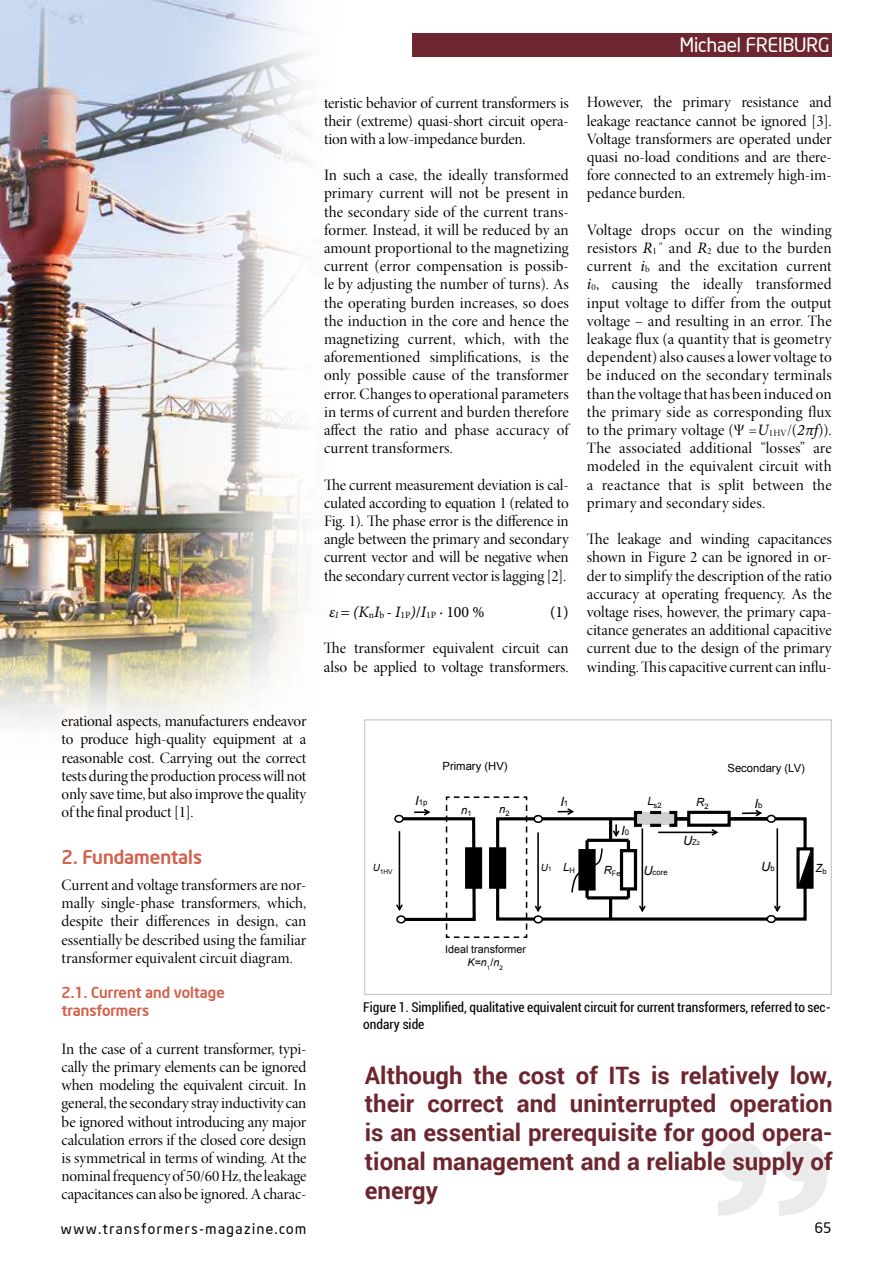
<style>
.page{position:relative;width:893px;height:1263px;background:#fff}
.page>*{position:absolute;margin:0;border:0;box-sizing:border-box;transform-origin:0 0}
.t1{font:700 24px/28.8px "Roboto";color:#6d262f;text-align:justify}
.t2{font:19.5px "Neo Sans Intel";color:#fff}
.t3{font:500 18.75px "Neo Sans Intel";color:#d25f4a}
.t4{font:15.9px/18.1px "Minion Pro Disp";letter-spacing:-.005em;color:#000;text-align:justify}
.t5{font:italic 15.9px "Minion Pro";color:#000}
.t6{font:15.9px "Minion Pro";color:#000}
.t7{font:500 15px/18px "Neo Sans Intel";color:#d25f4a}
.t8{font:14.25px "Neo Sans Intel";letter-spacing:.11em;color:#000}
.t9{font:condensed 13.5px/16.5px "Roboto";color:#000}
.t10{font:italic 12.75px "Arial";color:#000}
.t11{font:11.25px "Arial";color:#000}
.t12{font:italic 11.25px "Arial";color:#000}
.t13{font:10.8px/12.9px "Arial";color:#000;text-align:center}
.t14{font:italic 9.9px "Arial";color:#000}
.t15{font:7.8px "Arial";color:#000}
.t16{font:7.5px "Arial";color:#000}
.t17{font:6.6px "Arial";color:#000}
.s1{font-size:9.6px}
.s2{font-style:normal;font-size:9.6px}
.s3{font-style:normal}
.s4{font-family:"Minion Pro";font-style:italic}
.s5{font-style:italic;font-size:12.75px}
.s6{font-style:normal;font-size:7.8px}
.s7{font-style:normal;font-size:5.7px}
.s8{font-style:normal;font-size:6.3px}
.s9{font-style:italic}
</style>
<div class="page">
<img style="left:0;top:0;width:308px;height:726px">
<div style="left:496px;top:817px;width:311px;height:104px;border:3px solid #000"></div>
<div style="left:690px;top:812px;width:40px;height:13px;background:#fff"></div>
<div style="left:687px;top:811px;width:44px;height:16px;border:3px solid #000"></div>
<div style="left:620px;top:849px;width:17px;height:41px;border:3px solid #000"></div>
<hr style="left:731px;top:817px;width:36px;height:3px;background:#000">
<svg style="left:585px;top:840px;width:4px;height:7px"></svg>
<svg style="left:627px;top:840px;width:3px;height:11px"></svg>
<hr style="left:587px;top:839px;width:41px;height:3px;background:#000">
<hr style="left:587px;top:896px;width:41px;height:3px;background:#000">
<svg style="left:627px;top:889px;width:3px;height:9px"></svg>
<hr style="left:609px;top:898px;width:3px;height:21px;background:#000">
<hr style="left:642px;top:828px;width:1px;height:83px;background:#000">
<svg style="left:639px;top:904px;width:7px;height:8px"></svg>
<hr style="left:776px;top:828px;width:2px;height:83px;background:#000">
<svg style="left:774px;top:904px;width:7px;height:8px"></svg>
<svg style="left:742px;top:810px;width:22px;height:8px"></svg>
<svg style="left:558px;top:808px;width:16px;height:7px"></svg>
<svg style="left:608px;top:817px;width:13px;height:22px"></svg>
<hr style="left:658px;top:831px;width:59px;height:2px;background:#000">
<svg style="left:710px;top:829px;width:8px;height:7px"></svg>
<svg style="left:632px;top:810px;width:47px;height:17px"></svg>
<hr style="left:676px;top:817px;width:14px;height:3px;background:#000">
<div style="left:394px;top:815px;width:10px;height:8px;border:2px solid #000;border-radius:50%"></div>
<svg style="left:571px;top:847px;width:33px;height:51px"></svg>
<div style="left:796px;top:847px;width:18px;height:42px;border:3px solid #000"></div>
<svg style="left:798px;top:850px;width:14px;height:36px"></svg>
<svg style="left:395px;top:796px;width:148px;height:142px"></svg>
<div style="left:534px;top:816px;width:8px;height:6px;background:#fff;border-radius:50%"></div>
<div style="left:533px;top:815px;width:10px;height:8px;border:2px solid #000;border-radius:50%"></div>
<div style="left:534px;top:916px;width:8px;height:7px;background:#fff;border-radius:50%"></div>
<div style="left:533px;top:915px;width:10px;height:8px;border:2px solid #000;border-radius:50%"></div>
<div style="left:767px;top:815px;width:8px;height:7px;background:#fff;border-radius:50%"></div>
<div style="left:766px;top:815px;width:10px;height:8px;border:2px solid #000;border-radius:50%"></div>
<div style="left:767px;top:916px;width:8px;height:6px;background:#fff;border-radius:50%"></div>
<div style="left:766px;top:915px;width:10px;height:8px;border:2px solid #000;border-radius:50%"></div>
<div style="left:364px;top:719px;width:468px;height:276px;border:1px solid #c6c6c6"></div>
<svg style="left:718px;top:1142px;width:110px;height:74px"></svg>
<div style="left:412px;top:33px;width:419px;height:24px;background:#6d262f"></div>
<p class="t4" style="left:62px;top:712px;width:246px">erational aspects, manufacturers endeavor to produce high-quality equipment at a reasonable cost. Carrying out the correct tests during the production process will not only save time, but also improve the quality of the final product [1].</p>
<p class="t3" style="left:62px;top:845px;width:142px">2. Fundamentals</p>
<p class="t4" style="left:62px;top:876px;width:246px">Current and voltage transformers are nor&shy;mally single-phase transformers, which, despite their differences in design, can essentially be described using the familiar transformer equivalent circuit diagram.</p>
<p class="t7" style="left:62px;top:983px;width:165px">2.1. Current and voltage transformers</p>
<p class="t4" style="left:62px;top:1040px;width:246px">In the case of a current transformer, typi&shy;cally the primary elements can be ignored when modeling the equivalent circuit. In general, the secondary stray inductivity can be ignored without introducing any major calculation errors if the closed core design is symmetrical in terms of winding. At the nominal frequency of 50/60 Hz, the leakage capacitances can also be ignored. A charac-</p>
<p class="t2" style="left:680px;top:33px;width:151px">Michael FREIBURG</p>
<p class="t4" style="left:324px;top:94px;width:246px">teristic behavior of current transformers is their (extreme) quasi-short circuit opera&shy;tion with a low-impedance burden.</p>
<p class="t4" style="left:324px;top:167px;width:246px">In such a case, the ideally transformed primary current will not be present in the secondary side of the current trans&shy;former. Instead, it will be reduced by an amount proportional to the magnetizing current (error compensation is possib&shy;le by adjusting the number of turns). As the operating burden increases, so does the induction in the core and hence the magnetizing current, which, with the aforementioned simplifications, is the only possible cause of the transformer error. Changes to operational parameters in terms of current and burden therefore affect the ratio and phase accuracy of current transformers.</p>
<p class="t4" style="left:324px;top:476px;width:246px">The current measurement deviation is cal&shy;culated according to equation 1 (related to Fig. 1). The phase error is the difference in angle between the primary and secondary current vector and will be negative when the secondary current vector is lagging [2].</p>
<p class="t5" style="left:329px;top:601px;width:157px">ε<span class="s1">I</span> = (K<span class="s2">n</span>I<span class="s2">b</span> - I<span class="s2">1P</span>)<span class="s3">/</span>I<span class="s2">1P</span> <span class="s3">∙ 100 %</span></p>
<p class="t6" style="left:550px;top:601px;width:20px">(1)</p>
<p class="t4" style="left:324px;top:640px;width:246px">The transformer equivalent circuit can also be applied to voltage transformers.</p>
<p class="t4" style="left:587px;top:94px;width:246px">However, the primary resistance and leakage reactance cannot be ignored [3].<br>Voltage transformers are operated under quasi no-load conditions and are there&shy;fore connected to an extremely high-im&shy;pedance burden.</p>
<p class="t4" style="left:587px;top:221px;width:246px">Voltage drops occur on the winding resistors <span class="s4">R</span><span class="s1">1</span>˝ and <span class="s4">R</span><span class="s1">2</span> due to the burden current <span class="s4">i</span><span class="s1">b</span> and the excitation current <span class="s4">i</span><span class="s1">0</span>, causing the ideally transformed input voltage to differ from the output voltage – and resulting in an error. The leakage flux (a quantity that is geometry dependent) also causes a lower voltage to be induced on the secondary terminals than the voltage that has been induced on the primary side as corresponding flux to the primary voltage (Ψ =<span class="s4">U</span><span class="s1">1HV</span>/(<span class="s4">2πf</span>)).<br>The associated additional “losses” are modeled in the equivalent circuit with a reactance that is split between the primary and secondary sides.</p>
<p class="t4" style="left:587px;top:530px;width:246px">The leakage and winding capacitances shown in Figure 2 can be ignored in or&shy;der to simplify the description of the ratio accuracy at operating frequency. As the voltage rises, however, the primary capa&shy;citance generates an additional capacitive current due to the design of the primary winding. This capacitive current can influ-</p>
<p class="t15" style="left:415px;top:797px;width:14px"><span class="s5">I</span>1p</p>
<p class="t11" style="left:442px;top:759px;width:67px">Primary (HV)</p>
<p class="t11" style="left:727px;top:761px;width:79px">Secondary (LV)</p>
<p class="t16" style="left:647px;top:800px;width:16px"><sup>L</sup>s2</p>
<p class="t10" style="left:560px;top:793px;width:9px">I<span class="s6">1</span></p>
<p class="t10" style="left:754px;top:795px;width:9px">I<span class="s6">b</span></p>
<p class="t10" style="left:621px;top:822px;width:9px">I<span class="s6">0</span></p>
<p class="t10" style="left:683px;top:832px;width:19px">U<span class="s6">Z</span><span class="s7">2</span></p>
<p class="t12" style="left:696px;top:795px;width:14px">R<sub>2</sub></p>
<p class="t12" style="left:461px;top:802px;width:12px">n<sub>1</sub></p>
<p class="t12" style="left:499px;top:802px;width:12px">n<sub>2</sub></p>
<p class="t12" style="left:563px;top:859px;width:13px">L<sub>H</sub></p>
<p class="t16" style="left:604px;top:869px;width:18px"><sup>R</sup>Fe</p>
<p class="t15" style="left:643px;top:867px;width:26px"><span class="s5">U</span>core</p>
<p class="t10" style="left:761px;top:858px;width:15px">U<span class="s6">b</span></p>
<p class="t17" style="left:373px;top:867px;width:21px"><sup>U</sup>1HV</p>
<p class="t12" style="left:815px;top:860px;width:13px">Z<sub>b</sub></p>
<p class="t14" style="left:541px;top:861px;width:12px">U<span class="s8">1</span></p>
<p class="t13" style="left:445px;top:943px;width:82px">Ideal transformer<br><span class="s9">K</span>=<span class="s9">n</span><sub>1</sub>/<span class="s9">n</span><sub>2</sub></p>
<p class="t9" style="left:363px;top:998px;width:469px">Figure 1. Simplified, qualitative equivalent circuit for current transformers, referred to sec&shy;ondary side</p>
<h1 class="t1" style="left:365px;top:1060px;width:469px">Although the cost of ITs is relatively low, their correct and uninterrupted operation is an essential prerequisite for good opera&shy;tional management and a reliable supply of energy</h1>
<p class="t8" style="left:61px;top:1220px;width:247px">www.transformers-magazine.com</p>
<p class="t8" style="left:815px;top:1219px;width:18px">65</p>
</div>
